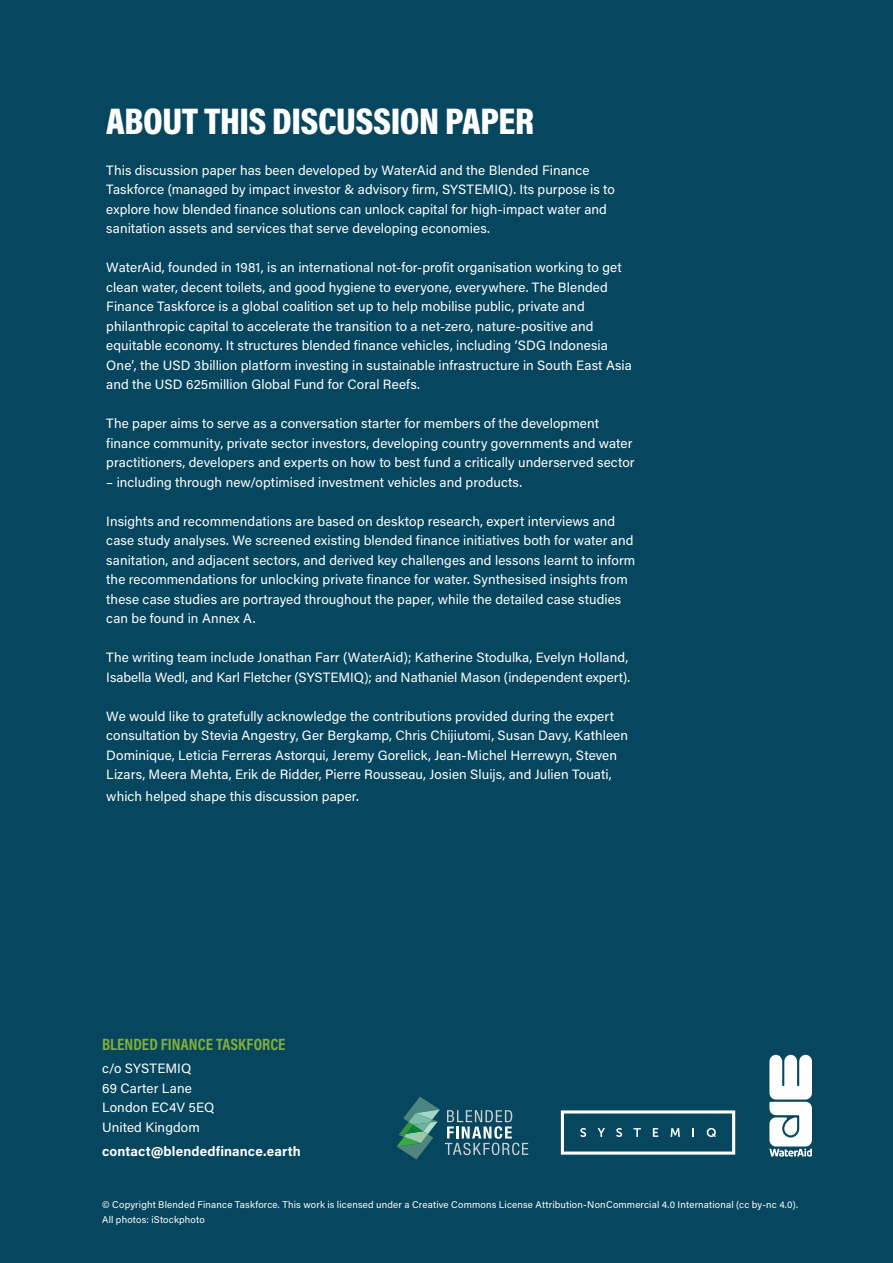
<style>
.page{position:relative;width:893px;height:1263px;background:#06465e}
.page>*{position:absolute;margin:0;border:0;box-sizing:border-box;transform-origin:0 0}
.t1{font:900 37.5px "Acumin Pro Cond";letter-spacing:-.015em;color:#fff}
.t2{font:700 16.5px "Acumin Pro Cond";letter-spacing:.005em;color:#82af3c}
.t3{font:13.5px/19.5px "Acumin Pro";letter-spacing:.005em;color:#fff}
.t4{font:700 13.5px "Acumin Pro";letter-spacing:.01em;color:#fff}
.t5{font:9.75px/15px "Acumin Pro";letter-spacing:.02em;color:#fff}
</style>
<div class="page">
<svg style="left:396px;top:1097px;width:132px;height:62px"></svg>
<svg style="left:561px;top:1110px;width:174px;height:44px"></svg>
<svg style="left:769px;top:1055px;width:43px;height:101px;background:#d1dce1"></svg>
<h1 class="t1" style="left:106px;top:96px;width:429px">ABOUT THIS DISCUSSION PAPER</h1>
<p class="t3" style="left:106px;top:160px;width:510px">This discussion paper has been developed by WaterAid and the Blended Finance Taskforce (managed by impact investor &amp; advisory firm, SYSTEMIQ). Its purpose is to explore how blended finance solutions can unlock capital for high-impact water and sanitation assets and services that serve developing economies.</p>
<p class="t3" style="left:106px;top:257px;width:527px">WaterAid, founded in 1981, is an international not-for-profit organisation working to get clean water, decent toilets, and good hygiene to everyone, everywhere. The Blended Finance Taskforce is a global coalition set up to help mobilise public, private and philanthropic capital to accelerate the transition to a net-zero, nature-positive and equitable economy. It structures blended finance vehicles, including ‘SDG Indonesia One’, the USD 3billion platform investing in sustainable infrastructure in South East Asia and the USD 625million Global Fund for Coral Reefs.</p>
<p class="t3" style="left:106px;top:413px;width:530px">The paper aims to serve as a conversation starter for members of the development finance community, private sector investors, developing country governments and water practitioners, developers and experts on how to best fund a critically underserved sector</p>
<p class="t3" style="left:106px;top:472px;width:417px">– including through new/optimised investment vehicles and products.</p>
<p class="t3" style="left:106px;top:511px;width:530px">Insights and recommendations are based on desktop research, expert interviews and case study analyses. We screened existing blended finance initiatives both for water and sanitation, and adjacent sectors, and derived key challenges and lessons learnt to inform the recommendations for unlocking private finance for water. Synthesised insights from these case studies are portrayed throughout the paper, while the detailed case studies can be found in Annex A.</p>
<p class="t3" style="left:106px;top:647px;width:525px">The writing team include Jonathan Farr (WaterAid); Katherine Stodulka, Evelyn Holland,<br>Isabella Wedl, and Karl Fletcher (SYSTEMIQ); and Nathaniel Mason (independent expert).</p>
<p class="t3" style="left:106px;top:706px;width:523px">We would like to gratefully acknowledge the contributions provided during the expert consultation by Stevia Angestry, Ger Bergkamp, Chris Chijiutomi, Susan Davy, Kathleen Dominique, Leticia Ferreras Astorqui, Jeremy Gorelick, Jean-Michel Herrewyn, Steven Lizars, Meera Mehta, Erik de Ridder, Pierre Rousseau, Josien Sluijs, and Julien Touati,</p>
<p class="t3" style="left:106px;top:786px;width:254px">which helped shape this discussion paper.</p>
<p class="t2" style="left:102px;top:1033px;width:185px">BLENDED FINANCE TASKFORCE</p>
<p class="t3" style="left:102px;top:1058px;width:114px">c/o SYSTEMIQ<br>69 Carter Lane<br>London EC4V 5EQ<br>United Kingdom</p>
<p class="t4" style="left:102px;top:1141px;width:200px">contact@blendedfinance.earth</p>
<p class="t5" style="left:102px;top:1197px;width:698px">© Copyright Blended Finance Taskforce. This work is licensed under a Creative Commons License Attribution-NonCommercial 4.0 International (cc by-nc 4.0).<br>All photos: iStockphoto</p>
</div>
